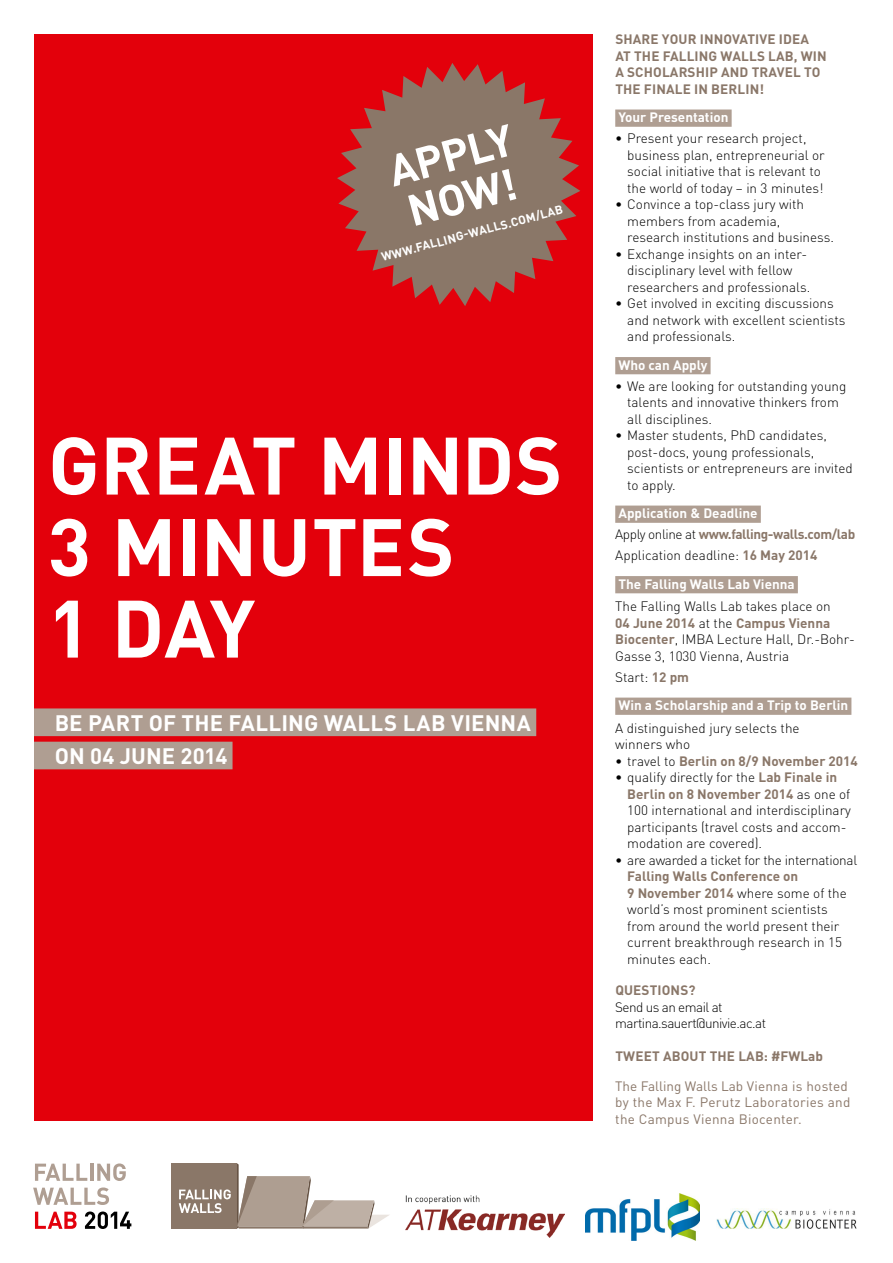
<style>
.page{position:relative;width:893px;height:1263px;background:#fff}
.page>*{position:absolute;margin:0;border:0;box-sizing:border-box;transform-origin:0 0}
.t1{font:700 79.95px "DINOT";color:#fff}
.t2{font:700 43.5px/43.5px "DINOT";color:#fff}
.SUBHEAD{font:700 22.2px/33.2px "DINOT";letter-spacing:.005em;color:#fff}
.Bodytext_Points{font:300 13.5px/16.5px "DINOT";color:#000}
.Bodytext_Points_-_er{font:300 13.5px/16.5px "DINOT";color:#000}
.Bodytext{font:300 13.5px/16.5px "DINOT";color:#000}
.Bodytext_Zwischenübe{font:700 13.5px "DINOT";color:#fff}
.Bodytext_Versalien{font:700 13.5px/16.5px "DINOT";letter-spacing:.01em;color:#8a7769}
.fliesstext{font:13.5px/16.5px "DINOT";letter-spacing:.02em;color:#8a7769}
.Bodytext-2{font:300 13.5px "DINOT";letter-spacing:-.04em;color:#000}
.Bodytext-3{font:700 13.5px "DINOT";letter-spacing:-.015em;color:#8a7769}
.Bodytext_Points-2{font:700 13.5px "DINOT";color:#8a7769}
.Bodytext-4{font:700 13.5px "DINOT";letter-spacing:.01em;color:#8a7769}
.t3{font:700 12px "DINOT";color:#fff}
.s1{font-weight:300;color:#000}
.s2{font-weight:700;color:#8a7769}
</style>
<div class="page">
<div style="left:34px;top:34px;width:559px;height:1086px;background:#e3000b"></div>
<div style="left:34px;top:708px;width:502px;height:28px;background:#af9e92"></div>
<div style="left:34px;top:742px;width:199px;height:27px;background:#af9e92"></div>
<div style="left:615px;top:110px;width:117px;height:17px;background:#af9e92"></div>
<div style="left:615px;top:357px;width:96px;height:17px;background:#af9e92"></div>
<div style="left:615px;top:506px;width:146px;height:17px;background:#af9e92"></div>
<div style="left:615px;top:576px;width:183px;height:17px;background:#af9e92"></div>
<div style="left:615px;top:698px;width:236px;height:17px;background:#af9e92"></div>
<svg style="left:337px;top:63px;width:243px;height:243px;fill:#8a7768"></svg>
<div style="left:172px;top:1163px;width:65px;height:66px;background:#8a7768"></div>
<svg style="left:179px;top:1189px;width:52px;height:24px"></svg>
<svg style="left:237px;top:1163px;width:152px;height:66px"></svg>
<svg style="left:35px;top:1163px;width:52px;height:18px"></svg>
<hr style="left:90px;top:1163px;width:4px;height:18px;background:#af9e92">
<svg style="left:97px;top:1163px;width:29px;height:18px"></svg>
<svg style="left:33px;top:1187px;width:76px;height:18px"></svg>
<svg style="left:35px;top:1212px;width:42px;height:17px"></svg>
<svg style="left:85px;top:1211px;width:46px;height:18px"></svg>
<img style="left:406px;top:1196px;width:158px;height:41px">
<img style="left:586px;top:1193px;width:114px;height:48px">
<img style="left:716px;top:1208px;width:141px;height:21px">
<p class="t2" style="left:383px;top:149px;width:129px;rotate:-15deg">APPLY<br>NOW!</p>
<p class="t3" style="left:380px;top:250px;width:189px;rotate:-15deg">WWW.FALLING-WALLS.COM/LAB</p>
<p class="t1" style="left:48px;top:413px;width:516px">GREAT MINDS</p>
<p class="t1" style="left:48px;top:495px;width:408px">3 MINUTES</p>
<p class="t1" style="left:48px;top:576px;width:209px">1 DAY</p>
<p class="SUBHEAD" style="left:55px;top:706px;width:478px">BE PART OF THE FALLING WALLS LAB VIENNA<br>ON 04 JUNE 2014</p>
<p class="Bodytext_Versalien" style="left:615px;top:31px;width:213px">SHARE YOUR INNOVATIVE IDEA<br>AT THE FALLING WALLS LAB, WIN<br>A SCHOLARSHIP AND TRAVEL TO<br>THE FINALE IN BERLIN!</p>
<p class="Bodytext_Zwischenübe" style="left:618px;top:109px;width:112px">Your Presentation</p>
<p class="Bodytext_Points_-_er" style="left:627px;top:130px;width:199px;text-indent:-12px">• Present your research project, business plan, entrepreneurial or social initiative that is relevant to the world of today – in 3 minutes!</p>
<p class="Bodytext_Points" style="left:627px;top:196px;width:208px;text-indent:-12px">• Convince a top-class jury with members from academia, research institutions and business.</p>
<p class="Bodytext_Points" style="left:627px;top:246px;width:185px;text-indent:-12px">• Exchange insights on an inter&shy;disciplinary level with fellow researchers and professionals.</p>
<p class="Bodytext_Points" style="left:627px;top:295px;width:220px;text-indent:-12px">• Get involved in exciting discussions and network with excellent scientists and professionals.</p>
<p class="Bodytext_Zwischenübe" style="left:618px;top:356px;width:91px">Who can Apply</p>
<p class="Bodytext_Points_-_er" style="left:627px;top:378px;width:221px;text-indent:-12px">• We are looking for outstanding young talents and innovative thinkers from all disciplines.</p>
<p class="Bodytext_Points" style="left:627px;top:427px;width:227px;text-indent:-12px">• Master students, PhD candidates, post-docs, young professionals, scientists or entrepreneurs are invited to apply.</p>
<p class="Bodytext_Zwischenübe" style="left:618px;top:505px;width:141px">Application &amp; Deadline</p>
<p class="Bodytext-3" style="left:615px;top:526px;width:241px"><span class="s1">Apply online at</span> www.falling-walls.com/lab</p>
<p class="Bodytext_Points" style="left:615px;top:547px;width:204px">Application deadline: <span class="s2">16 May 2014</span></p>
<p class="Bodytext_Zwischenübe" style="left:618px;top:575px;width:178px">The Falling Walls Lab Vienna</p>
<p class="Bodytext" style="left:615px;top:598px;width:241px">The Falling Walls Lab takes place on<br><span class="s2">04 June 2014</span> at the <span class="s2">Campus Vienna Biocenter</span>, IMBA Lecture Hall, Dr.-Bohr-Gasse 3, 1030 Vienna, Austria</p>
<p class="Bodytext_Points" style="left:615px;top:669px;width:75px">Start: <span class="s2">12 pm</span></p>
<p class="Bodytext_Zwischenübe" style="left:618px;top:697px;width:231px">Win a Scholarship and a Trip to Berlin</p>
<p class="Bodytext" style="left:615px;top:720px;width:186px">A distinguished jury selects the winners who</p>
<p class="Bodytext_Points-2" style="left:615px;top:752px;width:244px"><span class="s1">• travel to</span> Berlin on 8/9 November 2014</p>
<p class="Bodytext_Points" style="left:627px;top:769px;width:225px;text-indent:-12px">• qualify directly for the <span class="s2">Lab Finale in Berlin on 8 November 2014</span> as one of 100 international and interdisciplinary participants (travel costs and accom&shy;modation are covered).</p>
<p class="Bodytext_Points" style="left:627px;top:852px;width:231px;text-indent:-12px">• are awarded a ticket for the international<br><span class="s2">Falling Walls Conference on<br>9 November 2014</span> where some of the world’s most prominent scientists from around the world present their current breakthrough research in 15 minutes each.</p>
<p class="Bodytext_Versalien" style="left:615px;top:982px;width:82px">QUESTIONS?</p>
<p class="Bodytext-2" style="left:615px;top:999px;width:109px">Send us an email at</p>
<p class="Bodytext-2" style="left:615px;top:1015px;width:152px">martina.sauert@univie.ac.at</p>
<p class="Bodytext-4" style="left:615px;top:1048px;width:209px">TWEET ABOUT THE LAB: #FWLab</p>
<p class="fliesstext" style="left:615px;top:1077px;width:237px">The Falling Walls Lab Vienna is hosted by the Max F. Perutz Laboratories and the Campus Vienna Biocenter.</p>
</div>
